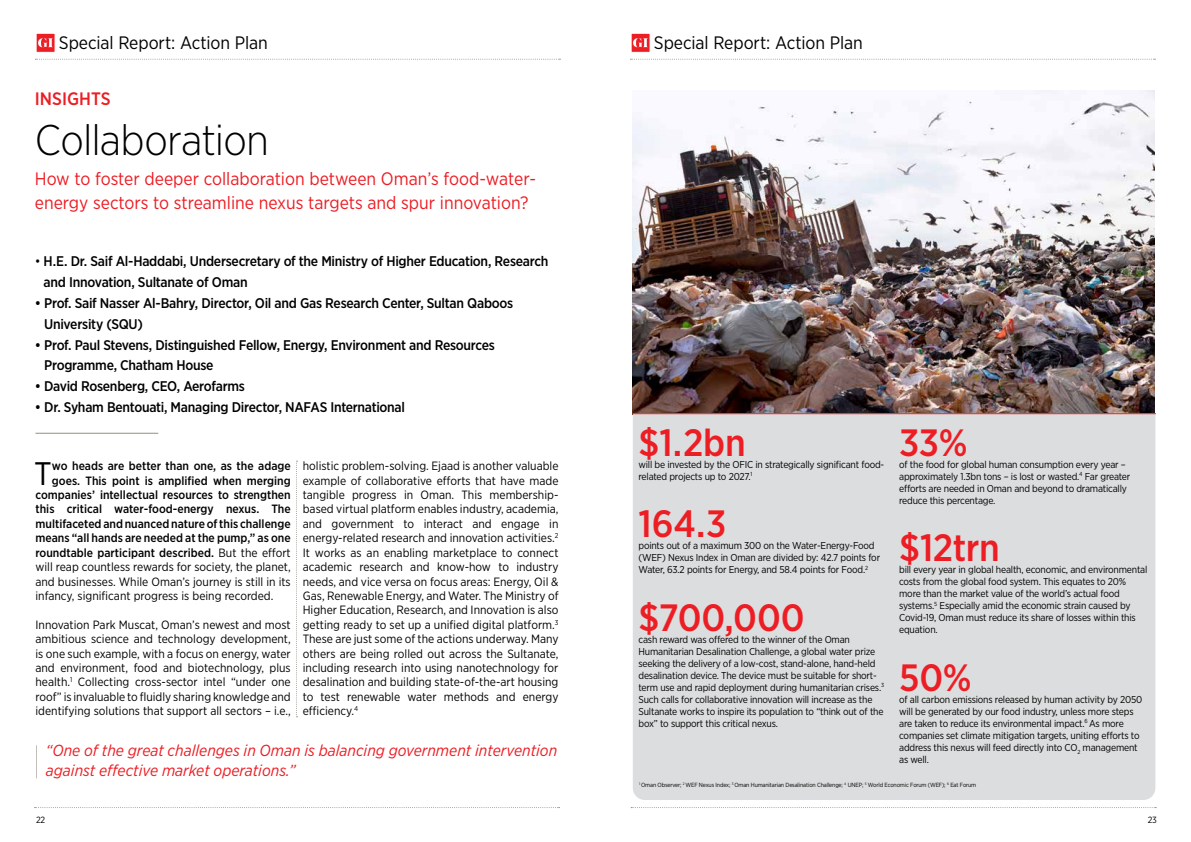
<style>
.page{position:relative;width:1191px;height:842px;background:#fff}
.page>*{position:absolute;margin:0;border:0;box-sizing:border-box;transform-origin:0 0}
.t1{font:300 42.8px "Gotham Narrow";letter-spacing:-.015em;color:#000}
.t2{font:500 38px "Gotham Narrow";letter-spacing:-.005em;color:#ed1d24}
.t3{font:32.6px "Gotham Narrow";color:#000}
.t4{font:18px/24px "Gotham Narrow";color:#ed1d24}
.t5{font:18px "Gotham Narrow";letter-spacing:-.005em;color:#000}
.t6{font:500 18px "Gotham Narrow";color:#ed1d24}
.t7{font:italic 16px/20px "Gotham Narrow";color:#ed1d24}
.t8{font:500 14px/20.8px "Gotham Narrow";letter-spacing:-.02em;color:#000}
.t9{font:12px/14.4px "Gotham Narrow";color:#000;text-align:justify}
.t10{font:500 12px "Gotham Narrow";color:#000}
.t11{font:10px/12px "Gotham Narrow";letter-spacing:-.02em;color:#000}
.t12{font:9px "Gotham Narrow";color:#000}
.t13{font:6px "Gotham Narrow";letter-spacing:-.02em;color:#000}
.s1{font-weight:300}
.s2{font-weight:400}
</style>
<div class="page">
<img style="left:632px;top:91px;width:522px;height:322px">
<svg style="left:34px;top:807px;width:525px;height:1px"></svg>
<svg style="left:631px;top:807px;width:525px;height:1px"></svg>
<hr style="left:36px;top:745px;width:1px;height:33px;background:#c1bfb6">
<hr style="left:35px;top:433px;width:123px;height:1px;background:#918f7f">
<svg style="left:296px;top:461px;width:1px;height:256px"></svg>
<div style="left:633px;top:414px;width:522px;height:386px;background:#dcddde"></div>
<hr style="left:632px;top:413px;width:523px;height:1px;background:#ed1d24">
<svg style="left:35px;top:59px;width:525px;height:1px"></svg>
<svg style="left:630px;top:59px;width:525px;height:1px"></svg>
<div style="left:36px;top:33px;width:19px;height:19px;background:#ed1d24"></div>
<svg style="left:38px;top:38px;width:15px;height:9px"></svg>
<div style="left:631px;top:33px;width:19px;height:19px;background:#ed1d24"></div>
<svg style="left:633px;top:38px;width:15px;height:9px"></svg>
<h3 class="t5" style="left:59px;top:31px;width:210px">Special Report: Action Plan</h3>
<h3 class="t5" style="left:654px;top:31px;width:210px">Special Report: Action Plan</h3>
<h3 class="t6" style="left:35px;top:87px;width:77px">INSIGHTS</h3>
<h1 class="t1" style="left:35px;top:113px;width:236px">Collaboration</h1>
<h3 class="t4" style="left:35px;top:166px;width:503px">How to foster deeper collaboration between Oman’s food-water&shy;energy sectors to streamline nexus targets and spur innovation?</h3>
<h3 class="t8" style="left:44px;top:251px;width:506px;text-indent:-9px"><span class="s1">•</span> H.E. Dr. Saif Al-Haddabi, Undersecretary of the Ministry of Higher Education, Research and Innovation, Sultanate of Oman</h3>
<h3 class="t8" style="left:44px;top:292px;width:470px;text-indent:-9px">• Prof. Saif Nasser Al-Bahry, Director, Oil and Gas Research Center, Sultan Qaboos<br>University (SQU)</h3>
<h3 class="t8" style="left:44px;top:334px;width:452px;text-indent:-9px">• Prof. Paul Stevens, Distinguished Fellow, Energy, Environment and Resources<br>Programme, Chatham House</h3>
<h3 class="t8" style="left:35px;top:376px;width:212px">• David Rosenberg, CEO, Aerofarms</h3>
<h3 class="t8" style="left:35px;top:396px;width:372px">• Dr. Syham Bentouati, Managing Director, NAFAS International</h3>
<h3 class="t3" style="left:34px;top:453px;width:19px">T</h3>
<p class="t10" style="left:52px;top:458px;width:240px">wo heads are better than one, as the adage</p>
<p class="t10" style="left:52px;top:473px;width:240px">goes. This point is amplified when merging</p>
<p class="t10" style="left:35px;top:487px;width:257px">companies’ intellectual resources to strengthen</p>
<p class="t10" style="left:35px;top:502px;width:257px">this critical water-food-energy nexus. The</p>
<p class="t10" style="left:35px;top:516px;width:257px">multifaceted and nuanced nature of this challenge</p>
<p class="t10" style="left:35px;top:530px;width:257px">means “all hands are needed at the pump,” as one</p>
<p class="t10" style="left:35px;top:545px;width:257px">roundtable participant described. <span class="s2">But the effort</span></p>
<p class="t9" style="left:35px;top:559px;width:257px">will reap countless rewards for society, the planet,</p>
<p class="t9" style="left:35px;top:574px;width:257px">and businesses. While Oman’s journey is still in its</p>
<p class="t9" style="left:35px;top:588px;width:239px">infancy, significant progress is being recorded.</p>
<p class="t9" style="left:35px;top:617px;width:257px">Innovation Park Muscat, Oman’s newest and most ambitious science and technology development, is one such example, with a focus on energy, water and environment, food and biotechnology, plus health.<sup>1</sup> Collecting cross-sector intel “under one roof” is invaluable to fluidly sharing knowledge and identifying solutions that support all sectors – i.e.,</p>
<p class="t9" style="left:303px;top:459px;width:257px">holistic problem-solving. Ejaad is another valuable example of collaborative efforts that have made tangible progress in Oman. This membership&shy;based virtual platform enables industry, academia, and government to interact and engage in energy-related research and innovation activities.<sup>2<br></sup>It works as an enabling marketplace to connect academic research and know-how to industry needs, and vice versa on focus areas: Energy, Oil &amp; Gas, Renewable Energy, and Water. The Ministry of Higher Education, Research, and Innovation is also getting ready to set up a unified digital platform.<sup>3<br></sup>These are just some of the actions underway. Many others are being rolled out across the Sultanate, including research into using nanotechnology for desalination and building state-of-the-art housing to test renewable water methods and energy efficiency.<sup>4</sup></p>
<h3 class="t7" style="left:46px;top:740px;width:513px">“One of the great challenges in Oman is balancing government intervention against effective market operations.”</h3>
<h2 class="t2" style="left:638px;top:418px;width:109px">$1.2bn</h2>
<p class="t11" style="left:638px;top:458px;width:247px">will be invested by the OFIC in strategically significant food&shy;related projects up to 2027.<sup>1</sup></p>
<h2 class="t2" style="left:638px;top:500px;width:89px">164.3</h2>
<p class="t11" style="left:638px;top:539px;width:243px">points out of a maximum 300 on the Water-Energy-Food (WEF) Nexus Index in Oman are divided by: 42.7 points for<br>Water, 63.2 points for Energy, and 58.4 points for Food.<sup>2</sup></p>
<h2 class="t2" style="left:638px;top:593px;width:168px">$700,000</h2>
<p class="t11" style="left:638px;top:633px;width:247px">cash reward was offered to the winner of the Oman Humanitarian Desalination Challenge, a global water prize seeking the delivery of a low-cost, stand-alone, hand-held desalination device. The device must be suitable for short&shy;term use and rapid deployment during humanitarian crises.<sup>3<br></sup>Such calls for collaborative innovation will increase as the Sultanate works to inspire its population to “think out of the box” to support this critical nexus.</p>
<h2 class="t2" style="left:899px;top:418px;width:70px">33%</h2>
<p class="t11" style="left:899px;top:458px;width:233px">of the food for global human consumption every year – approximately 1.3bn tons – is lost or wasted.<sup>4</sup> Far greater efforts are needed in Oman and beyond to dramatically reduce this percentage.</p>
<h2 class="t2" style="left:899px;top:524px;width:102px">$12trn</h2>
<p class="t11" style="left:899px;top:563px;width:250px">bill every year in global health, economic, and environmental costs from the global food system. This equates to 20% more than the market value of the world’s actual food systems.<sup>5</sup> Especially amid the economic strain caused by Covid-19, Oman must reduce its share of losses within this equation.</p>
<h2 class="t2" style="left:899px;top:653px;width:74px">50%</h2>
<p class="t11" style="left:899px;top:693px;width:245px">of all carbon emissions released by human activity by 2050 will be generated by our food industry, unless more steps are taken to reduce its environmental impact.<sup>6</sup> As more companies set climate mitigation targets, uniting efforts to address this nexus will feed directly into CO<sub>2</sub> management as well.</p>
<p class="t13" style="left:639px;top:781px;width:338px"><sup>1</sup> Oman Observer; <sup>2</sup> WEF Nexus Index; <sup>3</sup> Oman Humanitarian Desalination Challenge; <sup>4</sup> UNEP; <sup>5</sup> World Economic Forum (WEF); <sup>6</sup> Eat Forum</p>
<p class="t12" style="left:36px;top:814px;width:11px">22</p>
<p class="t12" style="left:1147px;top:814px;width:11px">23</p>
</div>
